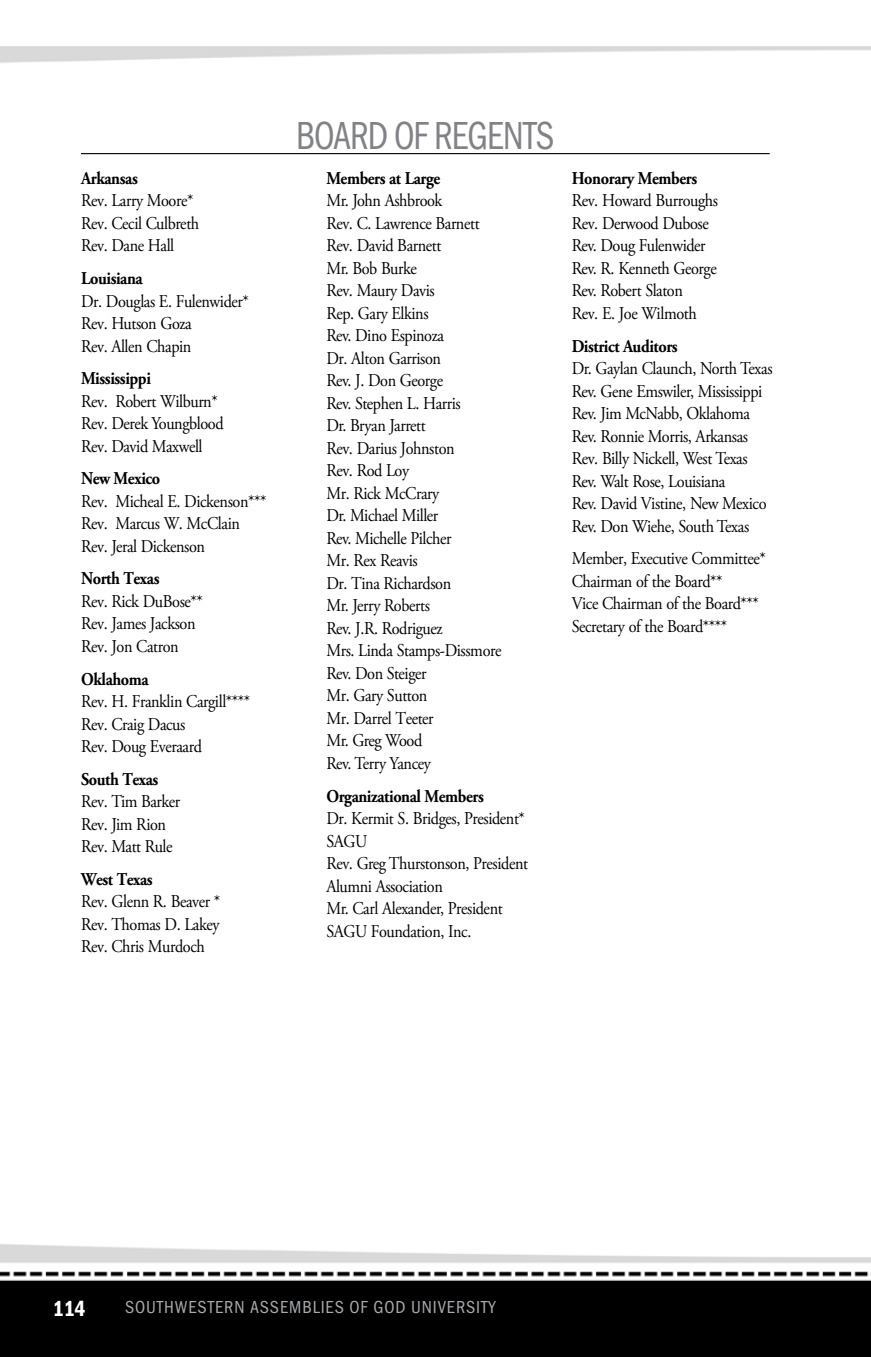
<style>
.page{position:relative;width:871px;height:1357px;background:#fff}
.page>*{position:absolute;margin:0;border:0;box-sizing:border-box;transform-origin:0 0}
.t1{font:40.5px "Franklin Gothic URW Con Boo";letter-spacing:-.025em;color:#808285;scale:.9 1}
.t2{font:22.5px "Franklin Gothic URW Con Dem";color:#fff;scale:.95 1}
.t3{font:18px/22.5px "Adobe Garamond Pro";letter-spacing:-.025em;color:#000;scale:.9 1}
.t4{font:700 18px "Adobe Garamond Pro";letter-spacing:-.025em;color:#000;scale:.9 1}
.t5{font:18px "Franklin Gothic URW Con Boo";letter-spacing:.05em;color:#a7a9ac}
</style>
<div class="page">
<img style="left:0;top:46px;width:871px;height:1311px">
<hr style="left:81px;top:153px;width:689px;height:1px;background:#000">
<p class="t4" style="left:81px;top:168px;width:65px">Arkansas</p>
<p class="t3" style="left:81px;top:190px;width:133px">Rev. Larry Moore*<br>Rev. Cecil Culbreth<br>Rev. Dane Hall</p>
<p class="t4" style="left:81px;top:268px;width:70px">Louisiana</p>
<p class="t3" style="left:81px;top:290px;width:188px">Dr. Douglas E. Fulenwider*<br>Rev. Hutson Goza<br>Rev. Allen Chapin</p>
<p class="t4" style="left:81px;top:368px;width:79px">Mississippi</p>
<p class="t3" style="left:81px;top:390px;width:160px">Rev. Robert Wilburn*<br>Rev. Derek Youngblood<br>Rev. David Maxwell</p>
<p class="t4" style="left:81px;top:468px;width:90px">New Mexico</p>
<p class="t3" style="left:81px;top:490px;width:207px">Rev. Micheal E. Dickenson***<br>Rev. Marcus W. McClain<br>Rev. Jeral Dickenson</p>
<p class="t4" style="left:81px;top:568px;width:89px">North Texas</p>
<p class="t3" style="left:81px;top:591px;width:137px">Rev. Rick DuBose**<br>Rev. James Jackson<br>Rev. Jon Catron</p>
<p class="t4" style="left:81px;top:668px;width:77px">Oklahoma</p>
<p class="t3" style="left:81px;top:691px;width:189px">Rev. H. Franklin Cargill****<br>Rev. Craig Dacus<br>Rev. Doug Everaard</p>
<p class="t4" style="left:81px;top:768px;width:87px">South Texas</p>
<p class="t3" style="left:81px;top:791px;width:112px">Rev. Tim Barker<br>Rev. Jim Rion<br>Rev. Matt Rule</p>
<p class="t4" style="left:81px;top:869px;width:81px">West Texas</p>
<p class="t3" style="left:81px;top:891px;width:156px;text-align:justify">Rev. Glenn R. Beaver * Rev. Thomas D. Lakey Rev. Chris Murdoch</p>
<h1 class="t1" style="left:296px;top:110px;width:288px">BOARD OF REGENTS</h1>
<p class="t4" style="left:326px;top:168px;width:128px">Members at Large</p>
<p class="t3" style="left:326px;top:190px;width:196px">Mr. John Ashbrook<br>Rev. C. Lawrence Barnett<br>Rev. David Barnett<br>Mr. Bob Burke<br>Rev. Maury Davis<br>Rep. Gary Elkins<br>Rev. Dino Espinoza<br>Dr. Alton Garrison<br>Rev. J. Don George<br>Rev. Stephen L. Harris<br>Dr. Bryan Jarrett<br>Rev. Darius Johnston<br>Rev. Rod Loy<br>Mr. Rick McCrary<br>Dr. Michael Miller<br>Rev. Michelle Pilcher<br>Mr. Rex Reavis<br>Dr. Tina Richardson<br>Mr. Jerry Roberts<br>Rev. J.R. Rodriguez<br>Mrs. Linda Stamps-Dissmore<br>Rev. Don Steiger<br>Mr. Gary Sutton<br>Mr. Darrel Teeter<br>Mr. Greg Wood<br>Rev. Terry Yancey</p>
<p class="t4" style="left:326px;top:785px;width:177px">Organizational Members</p>
<p class="t3" style="left:326px;top:808px;width:226px">Dr. Kermit S. Bridges, President*<br>SAGU<br>Rev. Greg Thurstonson, President<br>Alumni Association<br>Mr. Carl Alexander, President<br>SAGU Foundation, Inc.</p>
<p class="t4" style="left:572px;top:168px;width:141px">Honorary Members</p>
<p class="t3" style="left:572px;top:190px;width:164px">Rev. Howard Burroughs<br>Rev. Derwood Dubose<br>Rev. Doug Fulenwider<br>Rev. R. Kenneth George<br>Rev. Robert Slaton<br>Rev. E. Joe Wilmoth</p>
<p class="t4" style="left:572px;top:335px;width:119px">District Auditors</p>
<p class="t3" style="left:572px;top:358px;width:225px">Dr. Gaylan Claunch, North Texas<br>Rev. Gene Emswiler, Mississippi<br>Rev. Jim McNabb, Oklahoma<br>Rev. Ronnie Morris, Arkansas<br>Rev. Billy Nickell, West Texas<br>Rev. Walt Rose, Louisiana<br>Rev. David Vistine, New Mexico<br>Rev. Don Wiehe, South Texas</p>
<p class="t3" style="left:572px;top:548px;width:217px">Member, Executive Committee*<br>Chairman of the Board**<br>Vice Chairman of the Board***<br>Secretary of the Board****</p>
<p class="t2" style="left:53px;top:1293px;width:36px">114</p>
<p class="t5" style="left:125px;top:1296px;width:372px">SOUTHWESTERN ASSEMBLIES OF GOD UNIVERSITY</p>
</div>
